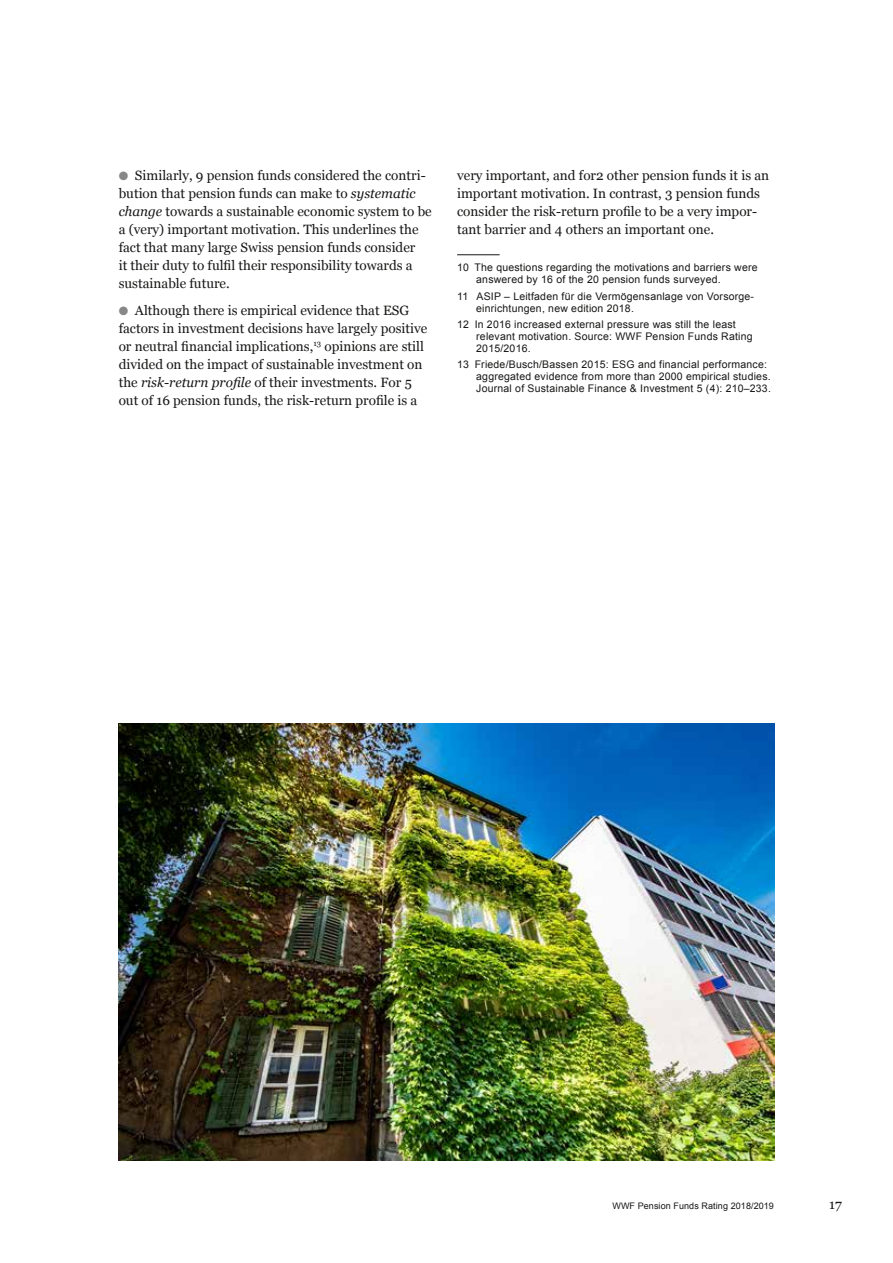
<style>
.page{position:relative;width:893px;height:1263px;background:#fff}
.page>*{position:absolute;margin:0;border:0;box-sizing:border-box;transform-origin:0 0}
.t1{font:13.5px/18px "Georgia";color:#181716}
.t2{font:10.5px/12px "Arial";letter-spacing:.02em;color:#181716}
.t3{font:9px "Arial";letter-spacing:.01em;color:#181716}
.s1{color:#868786}
.s2{font-style:italic}
</style>
<div class="page">
<hr style="left:457px;top:254px;width:43px;height:1px;background:#181716">
<img style="left:119px;top:724px;width:655px;height:437px">
<p class="t1" style="left:119px;top:167px;width:315px"><span class="s1">●</span> Similarly, 9 pension funds considered the contri&shy;bution that pension funds can make to <span class="s2">systematic change</span> towards a sustainable economic system to be a (very) important motivation. This underlines the fact that many large Swiss pension funds consider<br>it their duty to fulfil their responsibility towards a sustainable future.</p>
<p class="t1" style="left:119px;top:301px;width:310px"><span class="s1">●</span> Although there is empirical evidence that ESG factors in investment decisions have largely positive or neutral financial implications,<sup>13</sup> opinions are still divided on the impact of sustainable investment on the <span class="s2">risk-return profile</span> of their investments. For 5 out of 16 pension funds, the risk-return profile is a</p>
<p class="t1" style="left:457px;top:167px;width:314px">very important, and for2 other pension funds it is an important motivation. In contrast, 3 pension funds consider the risk-return profile to be a very impor&shy;tant barrier and 4 others an important one.</p>
<p class="t2" style="left:476px;top:262px;width:283px;text-indent:-19px">10 The questions regarding the motivations and barriers were answered by 16 of the 20 pension funds surveyed.</p>
<p class="t2" style="left:476px;top:290px;width:279px;text-indent:-19px">11 ASIP – Leitfaden für die Vermögensanlage von Vorsorge&shy;einrichtungen, new edition 2018.</p>
<p class="t2" style="left:476px;top:318px;width:278px;text-indent:-19px">12 In 2016 increased external pressure was still the least relevant motivation. Source: WWF Pension Funds Rating<br>2015/2016.</p>
<p class="t2" style="left:476px;top:358px;width:296px;text-indent:-19px">13 Friede/Busch/Bassen 2015: ESG and financial performance: aggregated evidence from more than 2000 empirical studies.<br>Journal of Sustainable Finance &amp; Investment 5 (4): 210–233.</p>
<p class="t3" style="left:612px;top:1201px;width:163px">WWF Pension Funds Rating 2018/2019</p>
<p class="t1" style="left:829px;top:1196px;width:14px">17</p>
</div>
